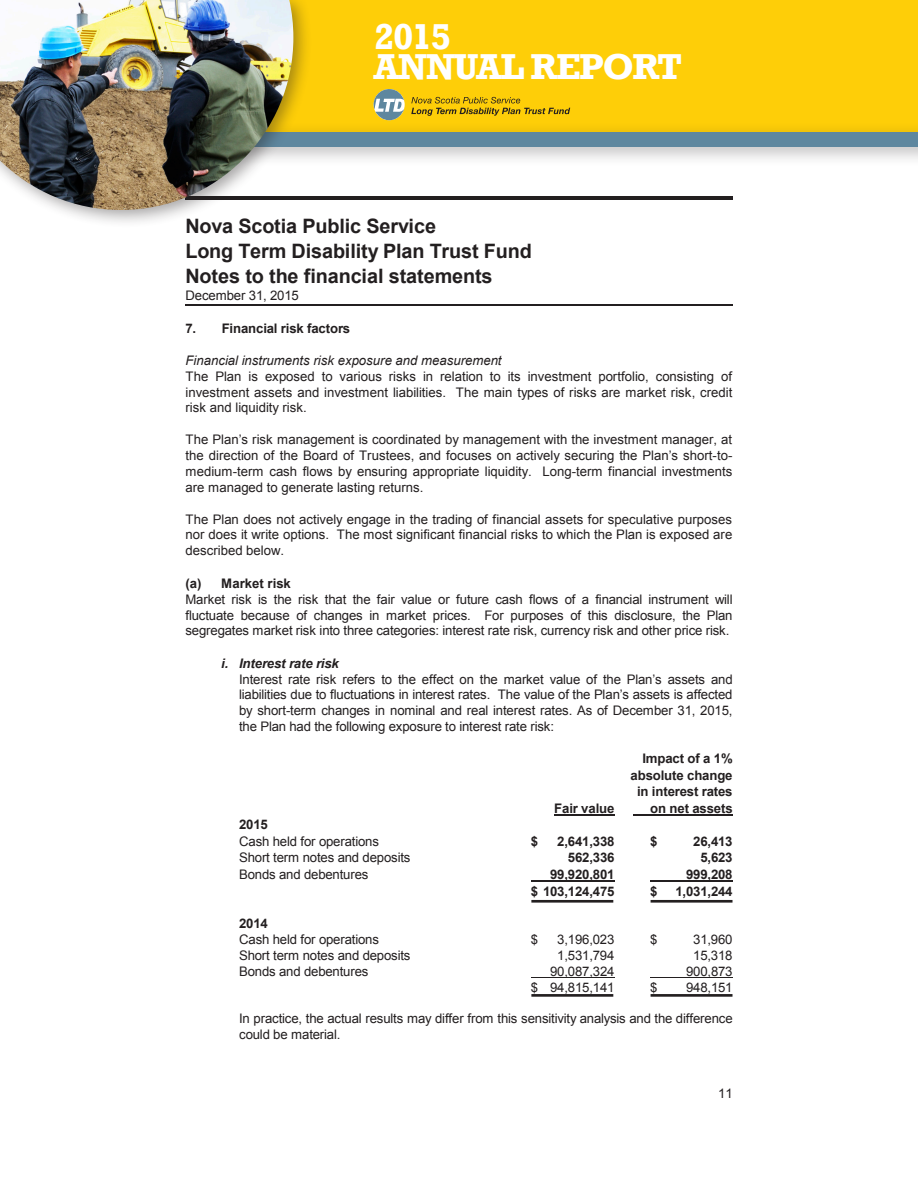
<style>
.page{position:relative;width:918px;height:1188px;background:#fff}
.page>*{position:absolute;margin:0;border:0;box-sizing:border-box;transform-origin:0 0}
.t1{font:700 36.9px "Rockwell";letter-spacing:-.04em;color:#fff}
.t2{font:700 19.8px/24.6px "Arial";letter-spacing:-.005em;color:#231f20}
.t3{font:13.2px/15.9px "Arial";letter-spacing:-.015em;color:#231f20;text-align:justify}
.t4{font:700 13.2px/16.5px "Arial";letter-spacing:-.015em;color:#231f20;text-align:right}
.t5{font:italic 13.2px "Arial";letter-spacing:-.005em;color:#231f20}
.t6{font:italic 700 13.2px "Arial";letter-spacing:-.015em;color:#231f20}
</style>
<div class="page">
<hr style="left:185px;top:196px;width:548px;height:3px;background:#231f20">
<hr style="left:185px;top:304px;width:547px;height:2px;background:#231f20">
<hr style="left:554px;top:814px;width:60px;height:2px;background:#231f20">
<hr style="left:633px;top:814px;width:99px;height:2px;background:#231f20">
<hr style="left:531px;top:880px;width:83px;height:2px;background:#231f20">
<hr style="left:650px;top:880px;width:82px;height:2px;background:#231f20">
<hr style="left:531px;top:977px;width:83px;height:1px;background:#231f20">
<hr style="left:650px;top:977px;width:82px;height:1px;background:#231f20">
<hr style="left:531px;top:900px;width:82px;height:3px;background:#231f20">
<hr style="left:651px;top:900px;width:82px;height:3px;background:#231f20">
<hr style="left:531px;top:994px;width:82px;height:3px;background:#231f20">
<hr style="left:651px;top:994px;width:82px;height:3px;background:#231f20">
<div style="left:45px;top:1px;width:873px;height:138px;background:#fece08"></div>
<div style="left:2px;top:122px;width:916px;height:45px;background:#231f20;opacity:.3"></div>
<div style="left:13px;top:132px;width:905px;height:15px;background:#5e879f"></div>
<svg style="left:373px;top:89px;width:31px;height:31px"></svg>
<svg style="left:411px;top:97px;width:159px;height:19px"></svg>
<div style="left:0;top:0;width:312px;height:229px;background:#231f20;opacity:.4"></div>
<img style="left:0;top:0;width:293px;height:210px">
<h1 class="t1" style="left:374px;top:14px;width:79px">2015</h1>
<h1 class="t1" style="left:374px;top:44px;width:310px">ANNUAL REPORT</h1>
<h2 class="t2" style="left:186px;top:214px;width:348px">Nova Scotia Public Service<br>Long Term Disability Plan Trust Fund<br>Notes to the financial statements</h2>
<p class="t3" style="left:186px;top:288px;width:115px">December 31, 2015</p>
<p class="t4" style="left:186px;top:320px;width:166px">7. Financial risk factors</p>
<p class="t5" style="left:186px;top:353px;width:318px">Financial instruments risk exposure and measurement</p>
<p class="t3" style="left:186px;top:368px;width:548px">The Plan is exposed to various risks in relation to its investment portfolio, consisting of investment assets and investment liabilities. The main types of risks are market risk, credit risk and liquidity risk.</p>
<p class="t3" style="left:185px;top:432px;width:548px">The Plan’s risk management is coordinated by management with the investment manager, at the direction of the Board of Trustees, and focuses on actively securing the Plan’s short-to&shy;medium-term cash flows by ensuring appropriate liquidity. Long-term financial investments are managed to generate lasting returns.</p>
<p class="t3" style="left:185px;top:511px;width:548px">The Plan does not actively engage in the trading of financial assets for speculative purposes nor does it write options. The most significant financial risks to which the Plan is exposed are described below.</p>
<p class="t4" style="left:185px;top:575px;width:107px">(a) Market risk</p>
<p class="t3" style="left:185px;top:591px;width:549px">Market risk is the risk that the fair value or future cash flows of a financial instrument will fluctuate because of changes in market prices. For purposes of this disclosure, the Plan segregates market risk into three categories: interest rate risk, currency risk and other price risk.</p>
<p class="t6" style="left:221px;top:656px;width:119px">i. Interest rate risk</p>
<p class="t3" style="left:239px;top:671px;width:495px">Interest rate risk refers to the effect on the market value of the Plan’s assets and liabilities due to fluctuations in interest rates. The value of the Plan’s assets is affected by short-term changes in nominal and real interest rates. As of December 31, 2015, the Plan had the following exposure to interest rate risk:</p>
<p class="t4" style="left:631px;top:751px;width:104px">Impact of a 1% absolute change in interest rates</p>
<p class="t4" style="left:554px;top:800px;width:62px">Fair value</p>
<p class="t4" style="left:650px;top:800px;width:84px">on net assets</p>
<p class="t4" style="left:239px;top:817px;width:30px">2015</p>
<p class="t3" style="left:239px;top:833px;width:141px">Cash held for operations</p>
<p class="t4" style="left:531px;top:833px;width:9px">$</p>
<p class="t4" style="left:557px;top:833px;width:59px">2,641,338</p>
<p class="t4" style="left:650px;top:833px;width:9px">$</p>
<p class="t4" style="left:693px;top:833px;width:41px">26,413</p>
<p class="t3" style="left:239px;top:850px;width:173px">Short term notes and deposits</p>
<p class="t4" style="left:568px;top:850px;width:48px">562,336</p>
<p class="t4" style="left:700px;top:850px;width:34px">5,623</p>
<p class="t3" style="left:239px;top:866px;width:131px">Bonds and debentures</p>
<p class="t4" style="left:550px;top:866px;width:66px">99,920,801</p>
<p class="t4" style="left:686px;top:866px;width:48px">999,208</p>
<p class="t4" style="left:531px;top:883px;width:85px">$ 103,124,475</p>
<p class="t4" style="left:650px;top:883px;width:9px">$</p>
<p class="t4" style="left:675px;top:883px;width:59px">1,031,244</p>
<p class="t4" style="left:239px;top:915px;width:30px">2014</p>
<p class="t3" style="left:239px;top:931px;width:141px">Cash held for operations</p>
<p class="t3" style="left:531px;top:931px;width:9px">$</p>
<p class="t3" style="left:557px;top:931px;width:59px">3,196,023</p>
<p class="t3" style="left:650px;top:931px;width:9px">$</p>
<p class="t3" style="left:693px;top:931px;width:41px">31,960</p>
<p class="t3" style="left:239px;top:947px;width:173px">Short term notes and deposits</p>
<p class="t3" style="left:557px;top:947px;width:59px">1,531,794</p>
<p class="t3" style="left:693px;top:947px;width:41px">15,318</p>
<p class="t3" style="left:239px;top:963px;width:131px">Bonds and debentures</p>
<p class="t3" style="left:550px;top:963px;width:66px">90,087,324</p>
<p class="t3" style="left:686px;top:963px;width:48px">900,873</p>
<p class="t3" style="left:531px;top:979px;width:85px">$ 94,815,141</p>
<p class="t3" style="left:650px;top:979px;width:9px">$</p>
<p class="t3" style="left:686px;top:979px;width:48px">948,151</p>
<p class="t3" style="left:239px;top:1011px;width:495px">In practice, the actual results may differ from this sensitivity analysis and the difference could be material.</p>
<p class="t3" style="left:718px;top:1085px;width:16px">11</p>
</div>
